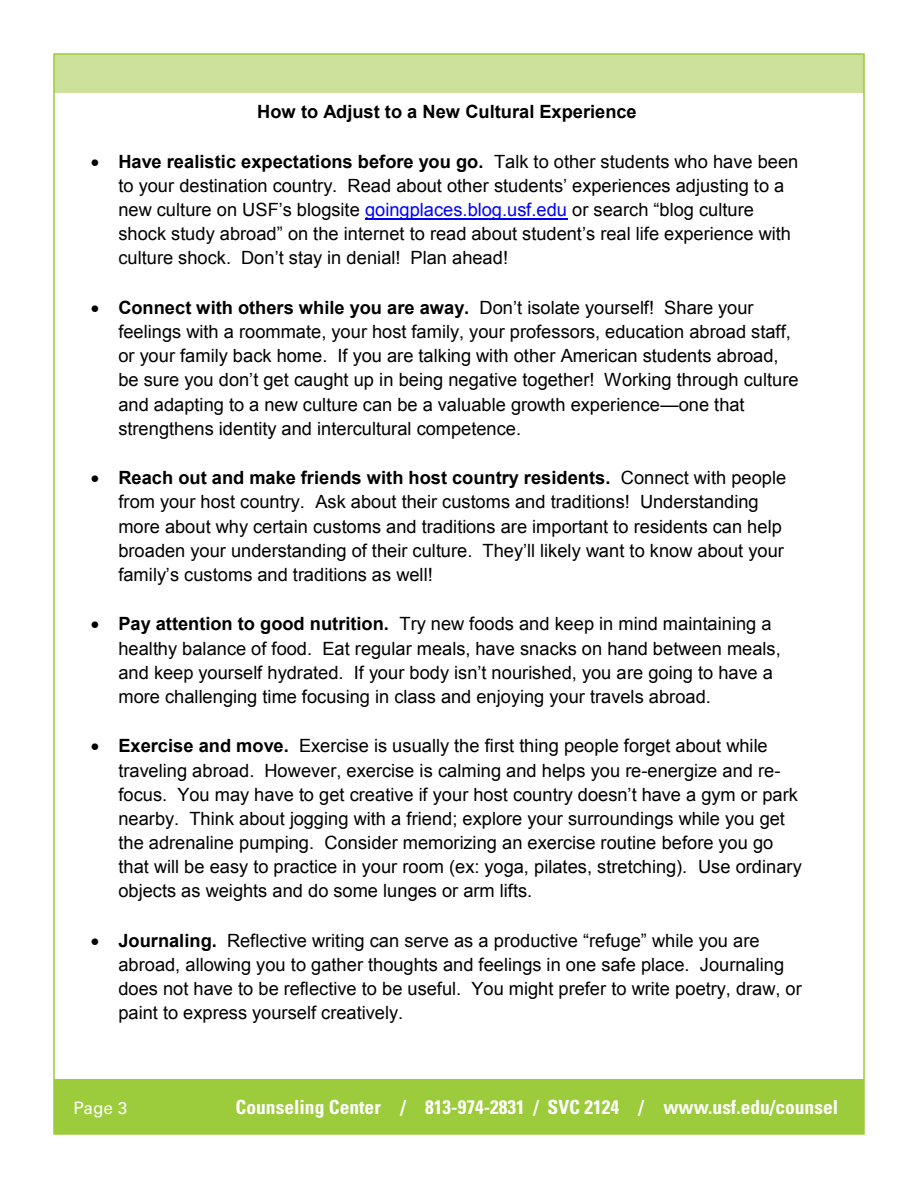
<style>
.page{position:relative;width:918px;height:1188px;background:#fff}
.page>*{position:absolute;margin:0;border:0;box-sizing:border-box;transform-origin:0 0}
.t1{font:700 condensed 19.5px "Univers LT Std";color:#fff}
.t2{font:18.3px/24.2px "Arial";color:#000}
.t3{font:18.3px/24.2px "Arial";color:#000}
.t4{font:700 18.3px "Arial";color:#000}
.t5{font:17.1px "Univers LT Std";color:#fff}
.s1{font-weight:700}
.s2{font-style:inherit}
.s3{color:#00f}
</style>
<div class="page">
<div style="left:54px;top:1079px;width:810px;height:55px;background:#9ccb3b"></div>
<div style="left:54px;top:54px;width:810px;height:39px;background:#cce29b"></div>
<hr style="left:365px;top:218px;width:202px;height:1px;background:#00f">
<p class="t4" style="left:257px;top:100px;width:381px">How to Adjust to a New Cultural Experience</p>
<p class="t3" style="left:118px;top:149px;width:682px;text-indent:-27px">• <span class="s1">Have realistic expectations before you go.</span> <span class="s2">Talk to other students who have been to your destination country. Read about other</span> students’ <span class="s2">experiences adjusting to a new culture</span> on USF’s blogsite <span class="s3">goingplaces.blog.usf.edu</span> or search “<span class="s2">blog culture shock study abroad</span>” on the internet to read about student’s real life experience with culture shock. Don’t stay in denial! Plan ahead!</p>
<p class="t2" style="left:118px;top:296px;width:682px;text-indent:-27px">• <span class="s1">Connect with others while you are away.</span> <span class="s2">Don’t isolate yourself! Share your </span>feelings with a roommate, your host family, your professors, education abroad staff, or your family back home. If you are talking with other American students abroad, <span class="s2">be sure you don’t get caught up i</span>n being negative together! Working through culture and adapting to a new culture can be a valuable growth experience<span class="s2">—</span>one that strengthens identity and intercultural competence.</p>
<p class="t2" style="left:118px;top:466px;width:669px;text-indent:-27px">• <span class="s1">Reach out and make friends with host country residents.</span> Connect with people from your host country. Ask about their customs and traditions! Understanding more about why certain customs and traditions are important to residents can help</p>
<p class="t3" style="left:118px;top:539px;width:667px">broaden your understanding of their culture. They’ll likely want to know about your family’s <span class="s2">customs and traditions as well!</span></p>
<p class="t2" style="left:118px;top:612px;width:664px;text-indent:-27px">• <span class="s1">Pay attention to good nutrition.</span> Try new foods and keep in mind maintaining a healthy balance of food. Eat regular meals, have snacks on hand between meals, <span class="s2">and keep yourself hydrated. If your body isn’t nourished, you a</span>re going to have a more challenging time focusing in class and enjoying your travels abroad.</p>
<p class="t2" style="left:118px;top:734px;width:685px;text-indent:-27px">• <span class="s1">Exercise and move.</span> Exercise is usually the first thing people forget about while traveling abroad. However, exercise is calming and helps you re-energize and re&shy;focus. <span class="s2">You may have to get creative if your host country doesn’t have a gym or park </span>nearby. Think about jogging with a friend; explore your surroundings while you get the adrenaline pumping. Consider memorizing an exercise routine before you go that will be easy to practice in your room (ex: yoga, pilates, stretching). Use ordinary objects as weights and do some lunges or arm lifts.</p>
<p class="t2" style="left:118px;top:929px;width:685px;text-indent:-27px">• <span class="s1">Journaling.</span> <span class="s2">Reflective writing can serve as a productive “refuge” while you are </span>abroad, allowing you to gather thoughts and feelings in one safe place. Journaling does not have to be reflective to be useful. You might prefer to write poetry, draw, or paint to express yourself creatively.</p>
<p class="t5" style="left:74px;top:1098px;width:55px">Page 3</p>
<p class="t1" style="left:236px;top:1095px;width:604px">Counseling Center / 813-974-2831 / SVC 2124 / www.usf.edu/counsel</p>
</div>
